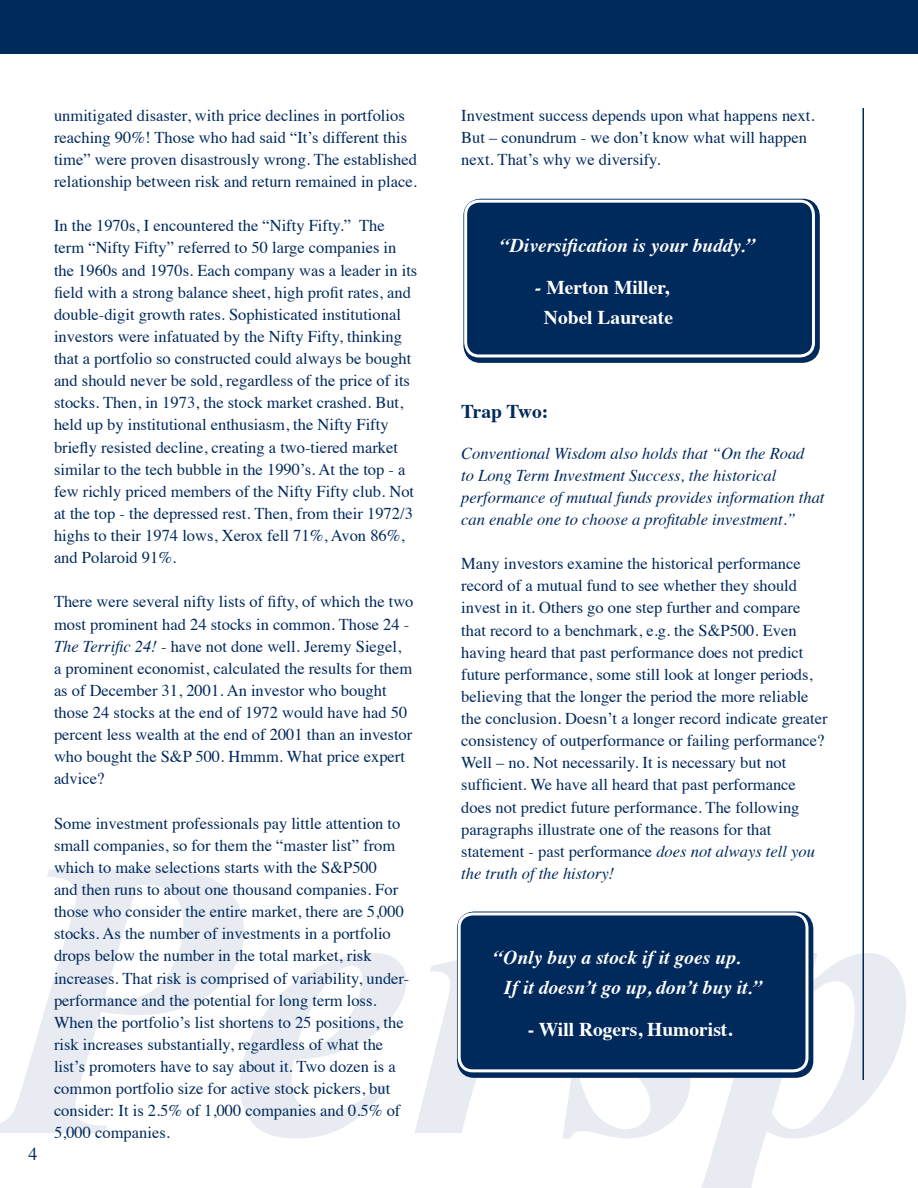
<style>
.page{position:relative;width:918px;height:1188px;background:#fff}
.page>*{position:absolute;margin:0;border:0;box-sizing:border-box;transform-origin:0 0}
.t1{font:italic 700 19.5px/30px "Times";color:#fff}
.t2{font:700 19.5px/30px "Times";color:#fff;text-align:center}
.t3{font:700 19.5px "Times";color:#00295c}
.t4{font:18px "Times";color:#00295c}
.t5{font:16.5px/22.2px "Times";color:#00295c}
.t6{font:italic 16.5px/22.2px "Times";color:#00295c}
.s1{font-style:italic}
</style>
<div class="page">
<svg style="left:0;top:870px;width:906px;height:318px"></svg>
<div style="left:0;top:0;width:918px;height:54px;background:#00295c"></div>
<hr style="left:862px;top:108px;width:2px;height:972px;background:#00295c">
<div style="left:463px;top:199px;width:357px;height:164px;border:8px solid #00295c;border-radius:14px"></div>
<div style="left:466px;top:201px;width:347px;height:155px;background:#00295c;border-radius:14px"></div>
<div style="left:464px;top:200px;width:351px;height:157px;border:3px solid #fff;border-radius:14px"></div>
<div style="left:457px;top:912px;width:356px;height:166px;border:8px solid #00295c;border-radius:14px"></div>
<div style="left:459px;top:914px;width:348px;height:157px;background:#00295c;border-radius:14px"></div>
<div style="left:458px;top:912px;width:351px;height:160px;border:3px solid #fff;border-radius:14px"></div>
<p class="t4" style="left:28px;top:1137px;width:10px">4</p>
<p class="t5" style="left:54px;top:103px;width:365px">unmitigated disaster, with price declines in portfolios reaching 90%! Those who had said “It’s different this time” were proven disastrously wrong. The established relationship between risk and return remained in place.</p>
<p class="t5" style="left:54px;top:213px;width:365px">In the 1970s, I encountered the “Nifty Fifty.” The term “Nifty Fifty” referred to 50 large companies in the 1960s and 1970s. Each company was a leader in its field with a strong balance sheet, high profit rates, and double-digit growth rates. Sophisticated institutional investors were infatuated by the Nifty Fifty, thinking that a portfolio so constructed could always be bought and should never be sold, regardless of the price of its stocks. Then, in 1973, the stock market crashed. But, held up by institutional enthusiasm, the Nifty Fifty briefly resisted decline, creating a two-tiered market similar to the tech bubble in the 1990’s. At the top - a few richly priced members of the Nifty Fifty club. Not at the top - the depressed rest. Then, from their 1972/3 highs to their 1974 lows, Xerox fell 71%, Avon 86%, and Polaroid 91%.</p>
<p class="t5" style="left:54px;top:589px;width:361px">There were several nifty lists of fifty, of which the two most prominent had 24 stocks in common. Those 24 - <span class="s1">The Terrific 24!</span> - have not done well. Jeremy Siegel,<br>a prominent economist, calculated the results for them as of December 31, 2001. An investor who bought those 24 stocks at the end of 1972 would have had 50 percent less wealth at the end of 2001 than an investor who bought the S&amp;P 500. Hmmm. What price expert advice?</p>
<p class="t5" style="left:54px;top:811px;width:357px">Some investment professionals pay little attention to small companies, so for them the “master list” from which to make selections starts with the S&amp;P500<br>and then runs to about one thousand companies. For those who consider the entire market, there are 5,000 stocks. As the number of investments in a portfolio drops below the number in the total market, risk increases. That risk is comprised of variability, under&shy;performance and the potential for long term loss.<br>When the portfolio’s list shortens to 25 positions, the risk increases substantially, regardless of what the list’s promoters have to say about it. Two dozen is a common portfolio size for active stock pickers, but consider: It is 2.5% of 1,000 companies and 0.5% of 5,000 companies.</p>
<p class="t5" style="left:461px;top:103px;width:355px">Investment success depends upon what happens next.<br>But – conundrum - we don’t know what will happen next. That’s why we diversify.</p>
<p class="t1" style="left:500px;top:228px;width:256px">“Diversification is your buddy.”</p>
<p class="t2" style="left:535px;top:270px;width:140px"><span class="s1">-</span> Merton Miller,<br>Nobel Laureate</p>
<p class="t3" style="left:461px;top:393px;width:89px">Trap Two:</p>
<p class="t6" style="left:461px;top:441px;width:365px">Conventional Wisdom also holds that “On the Road<br>to Long Term Investment Success, the historical performance of mutual funds provides information that can enable one to choose a profitable investment.”</p>
<p class="t5" style="left:461px;top:551px;width:368px">Many investors examine the historical performance record of a mutual fund to see whether they should invest in it. Others go one step further and compare that record to a benchmark, e.g. the S&amp;P500. Even having heard that past performance does not predict future performance, some still look at longer periods, believing that the longer the period the more reliable the conclusion. Doesn’t a longer record indicate greater consistency of outperformance or failing performance?<br>Well – no. Not necessarily. It is necessary but not sufficient. We have all heard that past performance does not predict future performance. The following paragraphs illustrate one of the reasons for that statement - past performance <span class="s1">does not always tell you the truth of the history!</span></p>
<p class="t1" style="left:504px;top:941px;width:260px;text-indent:-10px">“Only buy a stock if it goes up.<br>If it doesn’t go up, don’t buy it.”</p>
<p class="t2" style="left:528px;top:1013px;width:206px">- Will Rogers, Humorist.</p>
</div>
